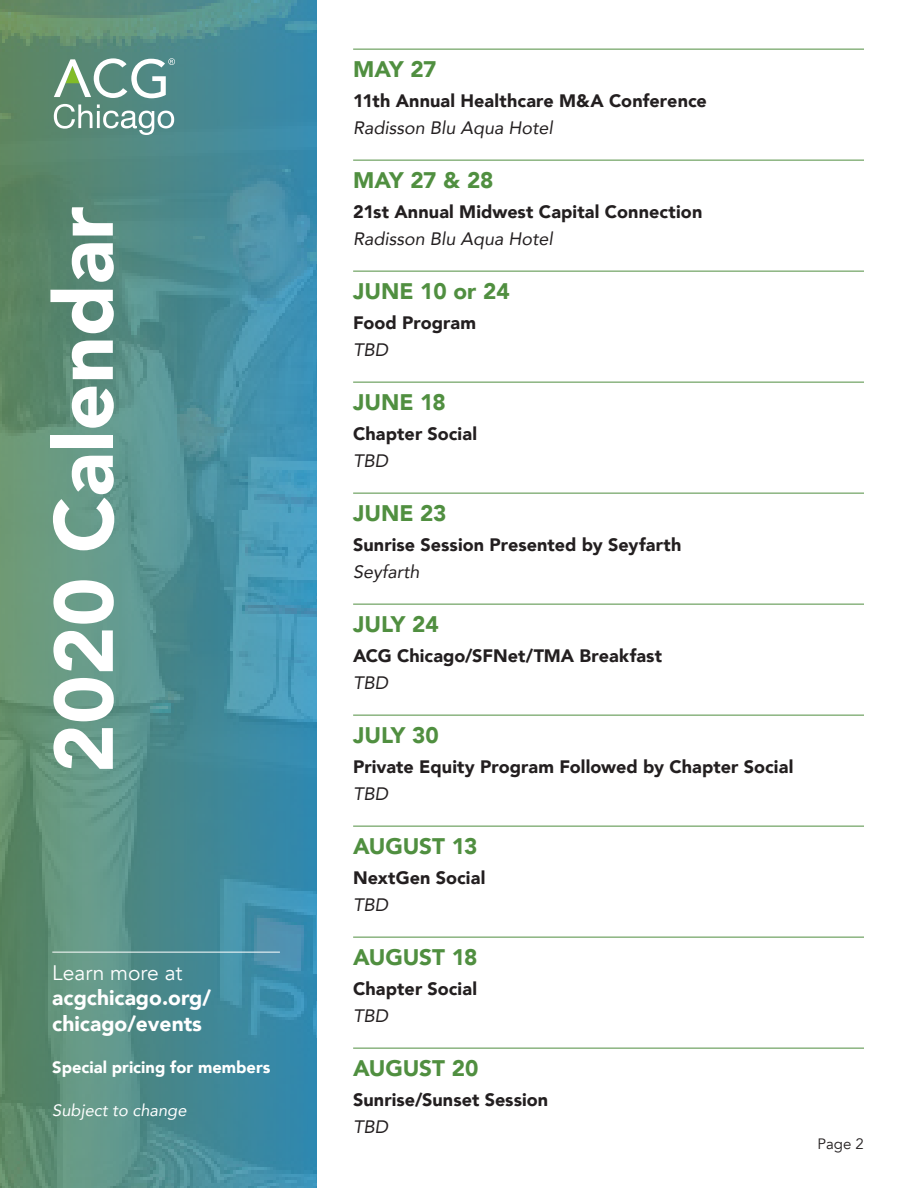
<style>
.page{position:relative;width:918px;height:1188px;background:#fff}
.page>*{position:absolute;margin:0;border:0;box-sizing:border-box;transform-origin:0 0}
.t1{font:900 82.5px "Avenir";color:#fff}
.Date{font:900 22.5px "Avenir";letter-spacing:-.005em;color:#508f40}
.Hashtag{font:900 22.5px "Avenir";color:#508f40}
.t2{font:900 21px/25.5px "Avenir";color:#fff}
.t3{font:21px "Avenir";color:#fff}
.Program_Name{font:900 18px "Avenir";letter-spacing:.005em;color:#231f20}
.Hashtag-2{font:italic 18px "Avenir";color:#231f20}
.Hashtag-3{font:900 18px/27px "Avenir";color:#231f20}
.t4{font:900 16.5px "Avenir";color:#fff}
.t5{font:italic 16.5px "Avenir";color:#fff}
.t6{font:15px "Avenir";color:#231f20}
.s1{font-weight:400;font-style:italic}
</style>
<div class="page">
<img style="left:0;top:0;width:316px;height:1188px">
<svg style="left:54px;top:58px;width:121px;height:40px"></svg>
<svg style="left:54px;top:104px;width:120px;height:31px"></svg>
<hr style="left:52px;top:952px;width:228px;height:1px;background:#fff">
<hr style="left:353px;top:49px;width:511px;height:1px;background:#508f40">
<hr style="left:353px;top:160px;width:511px;height:1px;background:#508f40">
<hr style="left:353px;top:271px;width:511px;height:1px;background:#508f40">
<hr style="left:353px;top:382px;width:511px;height:1px;background:#508f40">
<hr style="left:353px;top:493px;width:511px;height:1px;background:#508f40">
<hr style="left:353px;top:604px;width:511px;height:1px;background:#508f40">
<hr style="left:353px;top:715px;width:511px;height:1px;background:#508f40">
<hr style="left:353px;top:826px;width:511px;height:1px;background:#508f40">
<hr style="left:353px;top:937px;width:511px;height:1px;background:#508f40">
<hr style="left:353px;top:1048px;width:511px;height:1px;background:#508f40">
<h1 class="t1" style="left:13px;top:773px;width:568px;rotate:-90deg">2020 Calendar</h1>
<p class="t3" style="left:52px;top:960px;width:132px">Learn more at</p>
<p class="t2" style="left:52px;top:984px;width:160px">acgchicago.org/ chicago/events</p>
<p class="t4" style="left:52px;top:1053px;width:220px">Special pricing for members</p>
<p class="t5" style="left:52px;top:1100px;width:136px">Subject to change</p>
<p class="Date" style="left:353px;top:49px;width:85px">MAY 27</p>
<p class="Program_Name" style="left:353px;top:85px;width:355px">11th Annual Healthcare M&amp;A Conference</p>
<p class="Hashtag-2" style="left:353px;top:116px;width:201px">Radisson Blu Aqua Hotel</p>
<p class="Date" style="left:353px;top:160px;width:142px">MAY 27 &amp; 28</p>
<p class="Program_Name" style="left:353px;top:196px;width:351px">21st Annual Midwest Capital Connection</p>
<p class="Hashtag-2" style="left:353px;top:227px;width:201px">Radisson Blu Aqua Hotel</p>
<p class="Hashtag" style="left:353px;top:271px;width:158px">JUNE 10 or 24</p>
<p class="Hashtag-3" style="left:353px;top:308px;width:124px">Food Program<br><span class="s1">TBD</span></p>
<p class="Date" style="left:353px;top:382px;width:94px">JUNE 18</p>
<p class="Program_Name" style="left:353px;top:418px;width:125px">Chapter Social</p>
<p class="Hashtag-2" style="left:353px;top:449px;width:37px">TBD</p>
<p class="Date" style="left:353px;top:493px;width:95px">JUNE 23</p>
<p class="Program_Name" style="left:353px;top:529px;width:330px">Sunrise Session Presented by Seyfarth</p>
<p class="Hashtag-2" style="left:353px;top:560px;width:68px">Seyfarth</p>
<p class="Date" style="left:353px;top:604px;width:87px">JULY 24</p>
<p class="Program_Name" style="left:353px;top:640px;width:310px">ACG Chicago/SFNet/TMA Breakfast</p>
<p class="Hashtag-2" style="left:353px;top:671px;width:37px">TBD</p>
<p class="Date" style="left:353px;top:715px;width:87px">JULY 30</p>
<p class="Program_Name" style="left:353px;top:751px;width:442px">Private Equity Program Followed by Chapter Social</p>
<p class="Hashtag-2" style="left:353px;top:782px;width:37px">TBD</p>
<p class="Date" style="left:353px;top:826px;width:126px">AUGUST 13</p>
<p class="Program_Name" style="left:353px;top:862px;width:134px">NextGen Social</p>
<p class="Hashtag-2" style="left:353px;top:893px;width:37px">TBD</p>
<p class="Date" style="left:353px;top:937px;width:126px">AUGUST 18</p>
<p class="Program_Name" style="left:353px;top:973px;width:125px">Chapter Social</p>
<p class="Hashtag-2" style="left:353px;top:1004px;width:37px">TBD</p>
<p class="Date" style="left:353px;top:1048px;width:127px">AUGUST 20</p>
<p class="Program_Name" style="left:353px;top:1084px;width:197px">Sunrise/Sunset Session</p>
<p class="Hashtag-2" style="left:353px;top:1115px;width:37px">TBD</p>
<p class="t6" style="left:818px;top:1135px;width:48px">Page 2</p>
</div>
